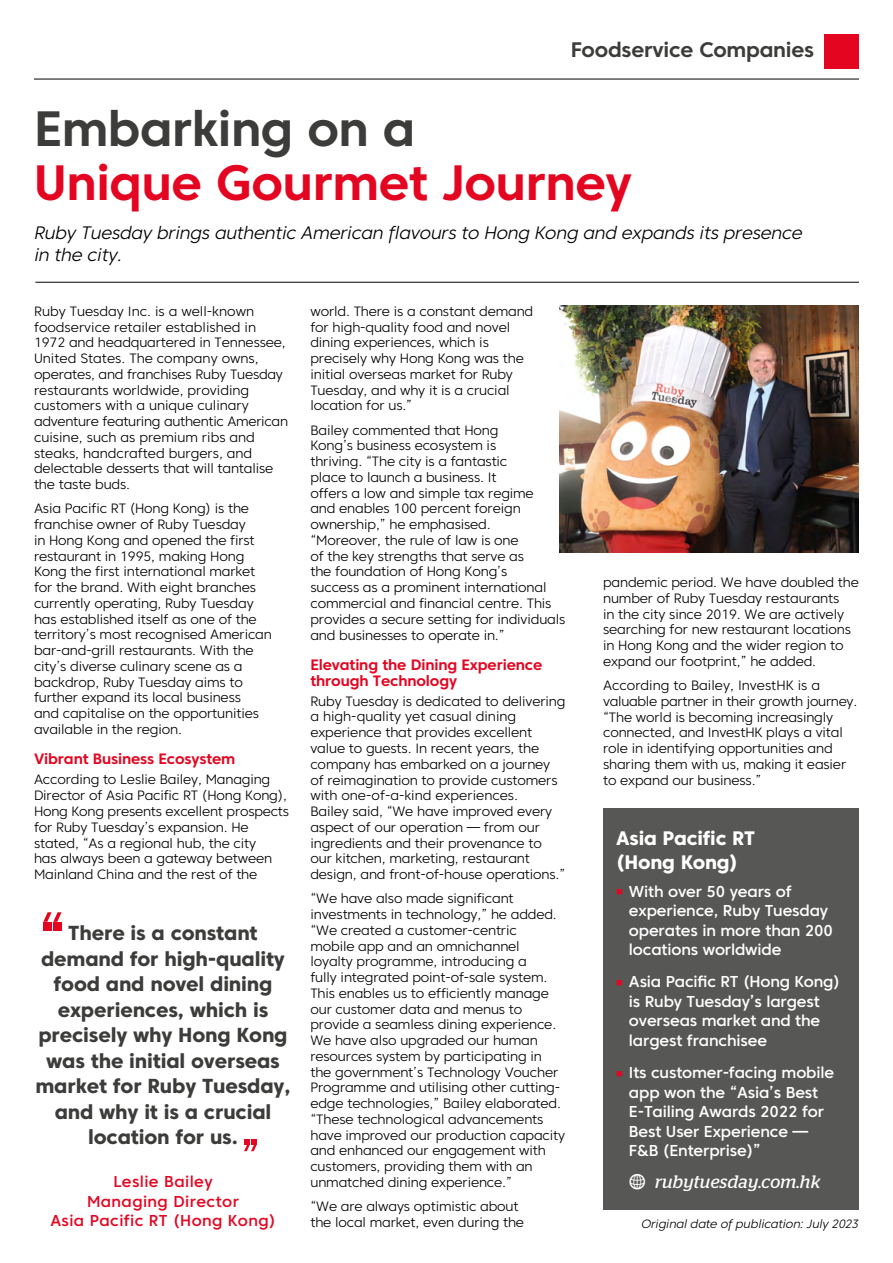
<style>
.page{position:relative;width:893px;height:1263px;background:#fff}
.page>*{position:absolute;margin:0;border:0;box-sizing:border-box;transform-origin:0 0}
.t1{font:700 49.5px "Core Sans C 65";letter-spacing:-.01em;color:#e40521}
.t2{font:700 49.5px "Core Sans C 65";letter-spacing:-.01em;color:#3c3c3b}
.t3{font:700 21px "Core Sans C 65";letter-spacing:-.01em;color:#3c3c3b}
.t4{font:800 20.25px/25.5px "Core Sans C 75";letter-spacing:-.01em;color:#3c3c3b;text-align:center}
.t5{font:800 19.5px/24px "Core Sans C 75";letter-spacing:-.01em;color:#fff}
.t6{font:18px/22.5px "Core Sans C 35 Light It";letter-spacing:-.01em;color:#000}
.t7{font:italic 18px "Stag";letter-spacing:.025em;color:#fff}
.t8{font:500 15.75px/19.5px "Core Sans C 55";letter-spacing:-.01em;color:#fff}
.t9{font:500 15.75px/19.5px "Core Sans C 55";letter-spacing:.025em;color:#e40521;text-align:center}
.t10{font:700 15px/15.8px "Core Sans C 65";letter-spacing:-.01em;color:#e40521}
.t11{font:300 13.5px/15.8px "Core Sans C 35";letter-spacing:-.01em;color:#000}
.t12{font:12px "Core Sans C 35 Light It";letter-spacing:-.005em;color:#000}
.s1{color:#e40521}
.s2{font-family:"Modern Pictograms";font-style:normal;font-size:24px}
</style>
<div class="page">
<div style="left:825px;top:34px;width:34px;height:34px;background:#e40521"></div>
<hr style="left:34px;top:79px;width:825px;height:1px;background:#000">
<hr style="left:35px;top:282px;width:824px;height:1px;background:#000">
<div style="left:603px;top:808px;width:256px;height:402px;background:#575756"></div>
<svg style="left:244px;top:1139px;width:13px;height:12px"></svg>
<div style="left:43px;top:922px;width:9px;height:8px;background:#e40521"></div>
<div style="left:53px;top:922px;width:9px;height:8px;background:#e40521"></div>
<svg style="left:43px;top:912px;width:19px;height:10px"></svg>
<img style="left:560px;top:306px;width:299px;height:246px">
<h2 class="t3" style="left:571px;top:37px;width:245px">Foodservice Companies</h2>
<h1 class="t2" style="left:34px;top:98px;width:383px">Embarking on a</h1>
<h1 class="t1" style="left:34px;top:152px;width:600px">Unique Gourmet Journey</h1>
<h3 class="t6" style="left:34px;top:221px;width:770px">Ruby Tuesday brings authentic American flavours to Hong Kong and expands its presence in the city.</h3>
<p class="t11" style="left:34px;top:303px;width:256px">Ruby Tuesday Inc. is a well-known foodservice retailer established in 1972 and headquartered in Tennessee, United States. The company owns, operates, and franchises Ruby Tuesday restaurants worldwide, providing customers with a unique culinary adventure featuring authentic American cuisine, such as premium ribs and steaks, handcrafted burgers, and delectable desserts that will tantalise the taste buds.</p>
<p class="t11" style="left:34px;top:501px;width:239px">Asia Pacific RT (Hong Kong) is the franchise owner of Ruby Tuesday<br>in Hong Kong and opened the first restaurant in 1995, making Hong Kong the first international market for the brand. With eight branches currently operating, Ruby Tuesday has established itself as one of the territory’s most recognised American bar-and-grill restaurants. With the city’s diverse culinary scene as a backdrop, Ruby Tuesday aims to further expand its local business<br>and capitalise on the opportunities available in the region.</p>
<p class="t10" style="left:34px;top:751px;width:203px">Vibrant Business Ecosystem</p>
<p class="t11" style="left:34px;top:772px;width:257px">According to Leslie Bailey, Managing Director of Asia Pacific RT (Hong Kong), Hong Kong presents excellent prospects for Ruby Tuesday’s expansion. He stated, “As a regional hub, the city<br>has always been a gateway between Mainland China and the rest of the</p>
<p class="t11" style="left:310px;top:303px;width:224px">world. There is a constant demand for high-quality food and novel dining experiences, which is precisely why Hong Kong was the initial overseas market for Ruby<br>Tuesday, and why it is a crucial location for us.”</p>
<p class="t11" style="left:310px;top:422px;width:256px">Bailey commented that Hong<br>Kong’s business ecosystem is<br>thriving. “The city is a fantastic<br>place to launch a business. It<br>offers a low and simple tax regime<br>and enables 100 percent foreign ownership,” he emphasised.<br>“Moreover, the rule of law is one<br>of the key strengths that serve as<br>the foundation of Hong Kong’s<br>success as a prominent international commercial and financial centre. This provides a secure setting for individuals and businesses to operate in.”</p>
<p class="t10" style="left:310px;top:657px;width:233px">Elevating the Dining Experience through Technology</p>
<p class="t11" style="left:310px;top:693px;width:257px">Ruby Tuesday is dedicated to delivering a high-quality yet casual dining experience that provides excellent value to guests. In recent years, the company has embarked on a journey of reimagination to provide customers with one-of-a-kind experiences.<br>Bailey said, “We have improved every aspect of our operation — from our ingredients and their provenance to our kitchen, marketing, restaurant design, and front-of-house operations.”</p>
<p class="t11" style="left:310px;top:890px;width:256px">“We have also made significant investments in technology,” he added. “We created a customer-centric<br>mobile app and an omnichannel loyalty programme, introducing a<br>fully integrated point-of-sale system.<br>This enables us to efficiently manage our customer data and menus to provide a seamless dining experience.<br>We have also upgraded our human resources system by participating in the government’s Technology Voucher Programme and utilising other cutting&shy;edge technologies,” Bailey elaborated. “These technological advancements have improved our production capacity and enhanced our engagement with customers, providing them with an unmatched dining experience.”</p>
<p class="t11" style="left:310px;top:1198px;width:215px">“We are always optimistic about the local market, even during the</p>
<p class="t11" style="left:603px;top:574px;width:257px">pandemic period. We have doubled the number of Ruby Tuesday restaurants<br>in the city since 2019. We are actively searching for new restaurant locations in Hong Kong and the wider region to expand our footprint,” he added.</p>
<p class="t11" style="left:603px;top:677px;width:256px">According to Bailey, InvestHK is a valuable partner in their growth journey. “The world is becoming increasingly connected, and InvestHK plays a vital role in identifying opportunities and sharing them with us, making it easier to expand our business.”</p>
<h3 class="t5" style="left:616px;top:825px;width:140px">Asia Pacific RT (Hong Kong)</h3>
<p class="t8" style="left:629px;top:881px;width:206px;text-indent:-13px"><span class="s1">■</span> With over 50 years of experience, Ruby Tuesday operates in more than 200 locations worldwide</p>
<p class="t8" style="left:629px;top:972px;width:213px;text-indent:-13px"><span class="s1">■</span> Asia Pacific RT (Hong Kong) is Ruby Tuesday’s largest overseas market and the largest franchisee</p>
<p class="t8" style="left:629px;top:1063px;width:207px;text-indent:-13px"><span class="s1">■</span> Its customer-facing mobile app won the “Asia’s Best<br>E-Tailing Awards 2022 for<br>Best User Experience —<br>F&amp;B (Enterprise)”</p>
<h3 class="t4" style="left:35px;top:920px;width:257px">There is a constant demand for high-quality food and novel dining experiences, which is precisely why Hong Kong was the initial overseas market for Ruby Tuesday, and why it is a crucial location for us.</h3>
<p class="t9" style="left:113px;top:1171px;width:101px">Leslie Bailey</p>
<h3 class="t7" style="left:628px;top:1171px;width:193px"><span class="s2">w</span> rubytuesday.com.hk</h3>
<p class="t9" style="left:50px;top:1191px;width:227px">Managing Director<br>Asia Pacific RT (Hong Kong)</p>
<p class="t12" style="left:641px;top:1216px;width:219px">Original date of publication: July 2023</p>
</div>
